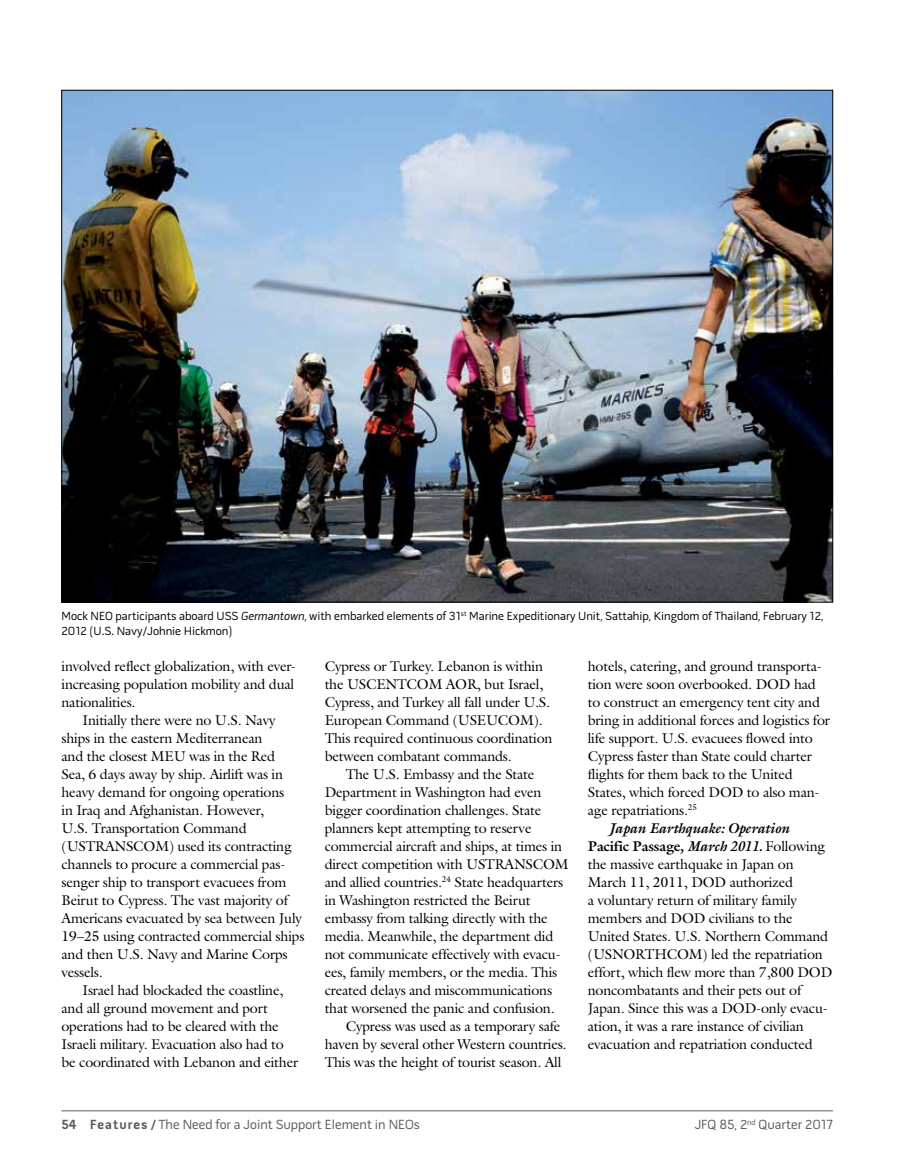
<style>
.page{position:relative;width:905px;height:1175px;background:#fff}
.page>*{position:absolute;margin:0;border:0;box-sizing:border-box;transform-origin:0 0}
.t1{font:14.25px/18px "Galliard Std";letter-spacing:-.015em;color:#000}
.t2{font:700 14.25px "Galliard Std";letter-spacing:-.015em;color:#000}
.t3{font:italic 700 14.25px "Galliard Std";letter-spacing:-.015em;color:#000}
.t4{font:13.5px "Pill Gothic 600 mg";color:#58595b}
.t5{font:12px/15px "Pill Gothic 600 mg";color:#000}
.s1{font-style:italic}
.s2{font-weight:400}
.s3{font-weight:700}
</style>
<div class="page">
<hr style="left:62px;top:1110px;width:770px;height:1px;background:#58595b">
<img style="left:64px;top:92px;width:766px;height:508px">
<p class="t5" style="left:62px;top:610px;width:763px">Mock NEO participants aboard USS <span class="s1">Germantown</span>, with embarked elements of 31<sup>st</sup> Marine Expeditionary Unit, Sattahip, Kingdom of Thailand, February 12,<br>2012 (U.S. Navy/Johnie Hickmon)</p>
<p class="t1" style="left:62px;top:656px;width:236px">involved reflect globalization, with ever&shy;increasing population mobility and dual nationalities.</p>
<p class="t1" style="left:62px;top:710px;width:244px;text-indent:21px">Initially there were no U.S. Navy ships in the eastern Mediterranean<br>and the closest MEU was in the Red<br>Sea, 6 days away by ship. Airlift was in heavy demand for ongoing operations<br>in Iraq and Afghanistan. However,<br>U.S. Transportation Command (USTRANSCOM) used its contracting channels to procure a commercial pas&shy;senger ship to transport evacuees from Beirut to Cypress. The vast majority of Americans evacuated by sea between July 19–25 using contracted commercial ships and then U.S. Navy and Marine Corps vessels.</p>
<p class="t1" style="left:62px;top:980px;width:238px;text-indent:21px">Israel had blockaded the coastline, and all ground movement and port operations had to be cleared with the Israeli military. Evacuation also had to be coordinated with Lebanon and either</p>
<p class="t1" style="left:324px;top:656px;width:229px">Cypress or Turkey. Lebanon is within the USCENTCOM AOR, but Israel, Cypress, and Turkey all fall under U.S.<br>European Command (USEUCOM).<br>This required continuous coordination between combatant commands.</p>
<p class="t1" style="left:346px;top:764px;width:190px">The U.S. Embassy and the State</p>
<p class="t1" style="left:324px;top:782px;width:218px">Department in Washington had even</p>
<p class="t1" style="left:324px;top:800px;width:218px">bigger coordination challenges. State</p>
<p class="t1" style="left:324px;top:818px;width:208px">planners kept attempting to reserve</p>
<p class="t1" style="left:324px;top:836px;width:239px">commercial aircraft and ships, at times in</p>
<p class="t1" style="left:324px;top:854px;width:245px">direct competition with USTRANSCOM</p>
<p class="t1" style="left:324px;top:872px;width:240px">and allied countries.<sup>24</sup> State headquarters</p>
<p class="t1" style="left:324px;top:890px;width:208px">in Washington restricted the Beirut</p>
<p class="t1" style="left:324px;top:908px;width:225px">embassy from talking directly with the</p>
<p class="t1" style="left:324px;top:926px;width:230px">media. Meanwhile, the department did</p>
<p class="t1" style="left:324px;top:944px;width:238px">not communicate effectively with evacu-</p>
<p class="t1" style="left:324px;top:962px;width:234px">ees, family members, or the media. This</p>
<p class="t1" style="left:324px;top:980px;width:229px">created delays and miscommunications</p>
<p class="t1" style="left:324px;top:998px;width:231px">that worsened the panic and confusion.</p>
<p class="t1" style="left:345px;top:1016px;width:216px">Cypress was used as a temporary safe</p>
<p class="t1" style="left:324px;top:1034px;width:243px">haven by several other Western countries.</p>
<p class="t1" style="left:324px;top:1052px;width:238px">This was the height of tourist season. All</p>
<p class="t1" style="left:587px;top:656px;width:235px">hotels, catering, and ground transporta-</p>
<p class="t1" style="left:587px;top:674px;width:229px">tion were soon overbooked. DOD had</p>
<p class="t1" style="left:587px;top:692px;width:234px">to construct an emergency tent city and</p>
<p class="t1" style="left:587px;top:710px;width:244px">bring in additional forces and logistics for</p>
<p class="t1" style="left:587px;top:728px;width:227px">life support. U.S. evacuees flowed into</p>
<p class="t1" style="left:587px;top:746px;width:226px">Cypress faster than State could charter</p>
<p class="t1" style="left:587px;top:764px;width:206px">flights for them back to the United</p>
<p class="t1" style="left:587px;top:782px;width:233px">States, which forced DOD to also man-</p>
<p class="t1" style="left:587px;top:800px;width:111px">age repatriations.<sup>25</sup></p>
<p class="t3" style="left:609px;top:819px;width:182px">Japan Earthquake: Operation</p>
<p class="t2" style="left:587px;top:836px;width:239px">Pacific Passage<span class="s1">, March 2011.</span> <span class="s2">Following</span></p>
<p class="t1" style="left:587px;top:854px;width:207px">the massive earthquake in Japan on</p>
<p class="t1" style="left:587px;top:872px;width:207px">March 11, 2011, DOD authorized</p>
<p class="t1" style="left:587px;top:890px;width:211px">a voluntary return of military family</p>
<p class="t1" style="left:587px;top:908px;width:206px">members and DOD civilians to the</p>
<p class="t1" style="left:587px;top:926px;width:242px">United States. U.S. Northern Command</p>
<p class="t1" style="left:587px;top:944px;width:236px">(USNORTHCOM) led the repatriation</p>
<p class="t1" style="left:587px;top:962px;width:246px">effort, which flew more than 7,800 DOD</p>
<p class="t1" style="left:587px;top:980px;width:215px">noncombatants and their pets out of</p>
<p class="t1" style="left:587px;top:998px;width:242px">Japan. Since this was a DOD-only evacu-</p>
<p class="t1" style="left:587px;top:1016px;width:217px">ation, it was a rare instance of civilian</p>
<p class="t1" style="left:587px;top:1034px;width:226px">evacuation and repatriation conducted</p>
<p class="t4" style="left:62px;top:1119px;width:360px"><span class="s3">54 Features /</span> The Need for a Joint Support Element in NEOs</p>
<p class="t4" style="left:694px;top:1119px;width:140px">JFQ 85, 2<sup>nd</sup> Quarter 2017</p>
</div>
